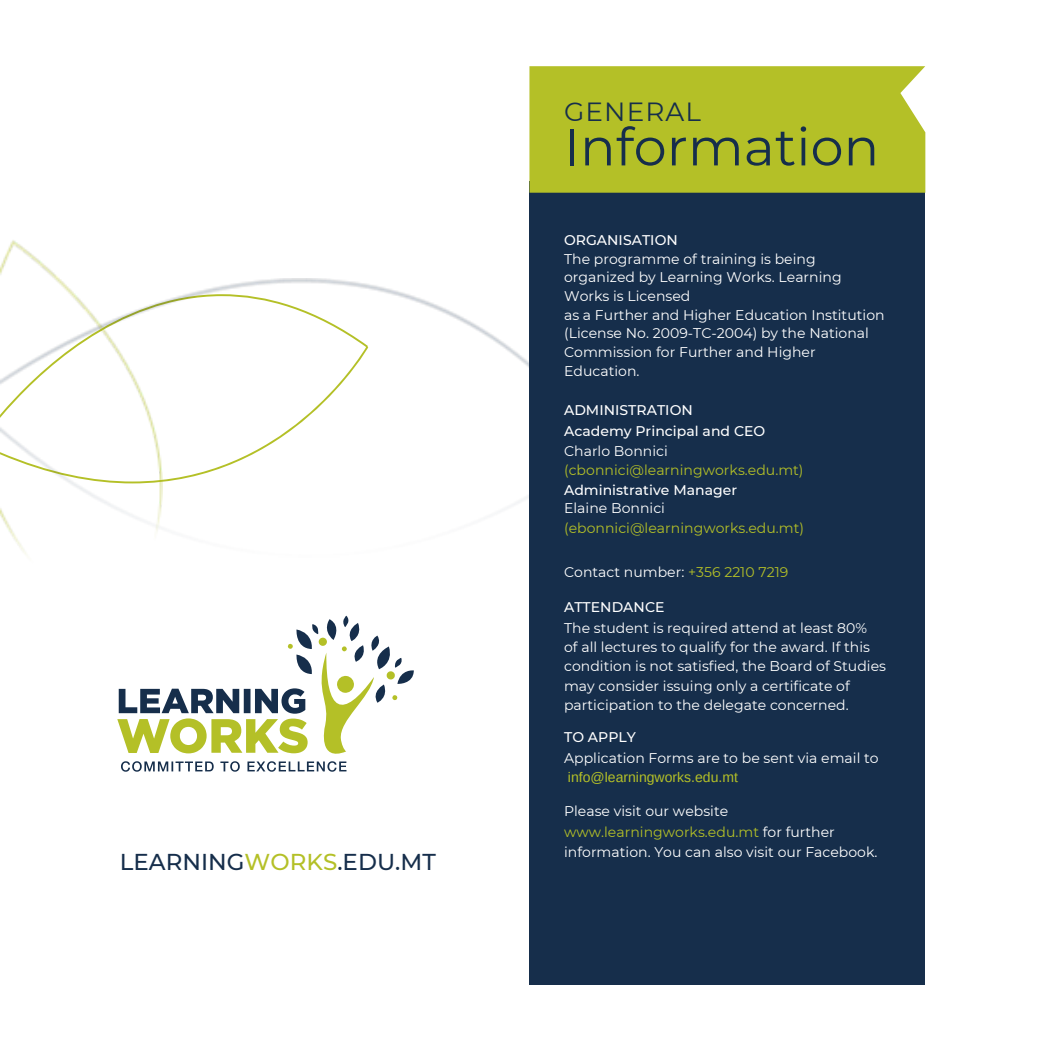
<style>
.page{position:relative;width:1041px;height:1041px;background:#fff}
.page>*{position:absolute;margin:0;border:0;box-sizing:border-box;transform-origin:0 0}
.t1{font:52.5px "Montserrat";color:#162e4b}
.t2{font:26.25px "Montserrat";letter-spacing:.04em;color:#162e4b}
.t3{font:500 22.93px "Montserrat";color:#162e4b}
.t4{font:14px/18.7px "Montserrat";color:#fff}
.t5{font:500 14px/21px "Montserrat";color:#fff}
.t6{font:14px "Montserrat";color:#b4c027}
.t7{font:14px "Arimo";color:#b4c027}
.s1{color:#b4c027}
</style>
<div class="page">
<img style="left:163px;top:278px;width:366px;height:230px">
<img style="left:0;top:240px;width:163px;height:315px">
<svg style="left:117px;top:616px;width:297px;height:156px"></svg>
<div style="left:529px;top:181px;width:396px;height:803px;background:#162e4b"></div>
<div style="left:529px;top:66px;width:396px;height:127px;background:#b4c027"></div>
<h3 class="t3" style="left:120px;top:847px;width:317px">LEARNING<span class="s1">WORKS</span>.EDU.MT</h3>
<h2 class="t2" style="left:564px;top:95px;width:138px">GENERAL</h2>
<h1 class="t1" style="left:564px;top:115px;width:317px">Information</h1>
<p class="t5" style="left:564px;top:229px;width:115px">ORGANISATION</p>
<p class="t4" style="left:564px;top:249px;width:322px">The programme of training is being organized by Learning Works. Learning<br>Works is Licensed<br>as a Further and Higher Education Institution (License No. 2009-TC-2004) by the National<br>Commission for Further and Higher<br>Education.</p>
<p class="t5" style="left:564px;top:400px;width:203px">ADMINISTRATION<br>Academy Principal and CEO</p>
<p class="t4" style="left:564px;top:442px;width:105px">Charlo Bonnici</p>
<p class="t6" style="left:564px;top:461px;width:241px">(cbonnici@learningworks.edu.mt)</p>
<p class="t5" style="left:564px;top:479px;width:175px">Administrative Manager</p>
<p class="t4" style="left:564px;top:499px;width:102px">Elaine Bonnici</p>
<p class="t6" style="left:564px;top:520px;width:242px">(ebonnici@learningworks.edu.mt)</p>
<p class="t4" style="left:564px;top:562px;width:226px">Contact number: <span class="s1">+356 2210 7219</span></p>
<p class="t5" style="left:564px;top:596px;width:102px">ATTENDANCE</p>
<p class="t4" style="left:564px;top:618px;width:323px;line-height:19.2px">The student is required attend at least 80%<br>of all lectures to qualify for the award. If this condition is not satisfied, the Board of Studies may consider issuing only a certificate of participation to the delegate concerned.</p>
<p class="t5" style="left:564px;top:727px;width:73px">TO APPLY</p>
<p class="t4" style="left:564px;top:749px;width:316px">Application Forms are to be sent via email to</p>
<p class="t7" style="left:568px;top:769px;width:171px">info@learningworks.edu.mt</p>
<p class="t4" style="left:564px;top:801px;width:315px;line-height:20.5px">Please visit our website <span class="s1">www.learningworks.edu.mt</span> for further information. You can also visit our Facebook.</p>
</div>
